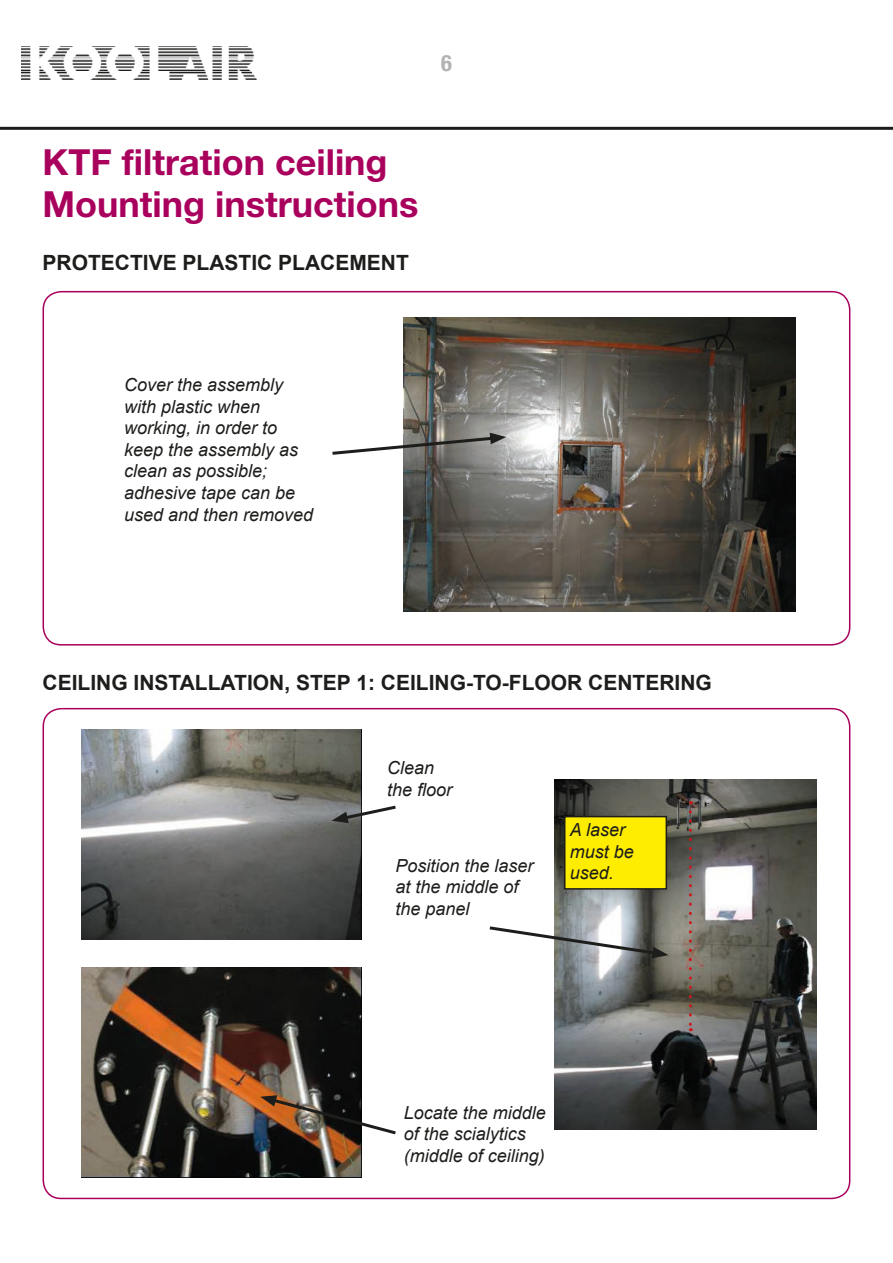
<style>
.page{position:relative;width:893px;height:1263px;background:#fff}
.page>*{position:absolute;margin:0;border:0;box-sizing:border-box;transform-origin:0 0}
.t1{font:700 36px/42.6px "Helvetica Neue LT Std";color:#a9005d}
.t2{font:700 condensed 22.5px "Helvetica Neue LT Std";color:#b2b2b2}
.t3{font:700 21px "Arial";color:#1d1d1b}
.t4{font:italic 18px/21.6px "Arial";color:#1d1d1b}
</style>
<div class="page">
<div style="left:43px;top:291px;width:807px;height:354px;border:2px solid #a9005d;border-radius:18px"></div>
<img style="left:404px;top:318px;width:392px;height:294px">
<img style="left:81px;top:729px;width:281px;height:211px">
<img style="left:554px;top:779px;width:262px;height:350px">
<img style="left:81px;top:967px;width:281px;height:211px">
<svg style="left:689px;top:812px;width:3px;height:219px"></svg>
<svg style="left:332px;top:433px;width:174px;height:24px"></svg>
<svg style="left:332px;top:803px;width:64px;height:20px"></svg>
<svg style="left:489px;top:924px;width:179px;height:34px"></svg>
<img style="left:260px;top:1095px;width:136px;height:41px">
<div style="left:565px;top:817px;width:101px;height:72px;background:#ffed00"></div>
<div style="left:564px;top:816px;width:103px;height:74px;border:2px solid #1d1d1b"></div>
<hr style="left:0;top:127px;width:893px;height:3px;background:#1d1d1b">
<img style="left:21px;top:46px;width:236px;height:34px">
<p class="t2" style="left:441px;top:49px;width:12px">6</p>
<h1 class="t1" style="left:43px;top:140px;width:377px">KTF filtration ceiling<br>Mounting instructions</h1>
<p class="t3" style="left:43px;top:249px;width:368px">PROTECTIVE PLASTIC PLACEMENT</p>
<p class="t4" style="left:124px;top:374px;width:191px">Cover the assembly with plastic when working, in order to keep the assembly as clean as possible; adhesive tape can be used and then removed</p>
<p class="t3" style="left:43px;top:668px;width:671px">CEILING INSTALLATION, STEP 1: CEILING-TO-FLOOR CENTERING</p>
<p class="t4" style="left:387px;top:757px;width:67px">Clean the floor</p>
<p class="t4" style="left:395px;top:855px;width:140px">Position the laser at the middle of the panel</p>
<p class="t4" style="left:570px;top:819px;width:66px">A laser must be used.</p>
<p class="t4" style="left:404px;top:1102px;width:144px">Locate the middle of the scialytics (middle of ceiling)</p>
</div>
